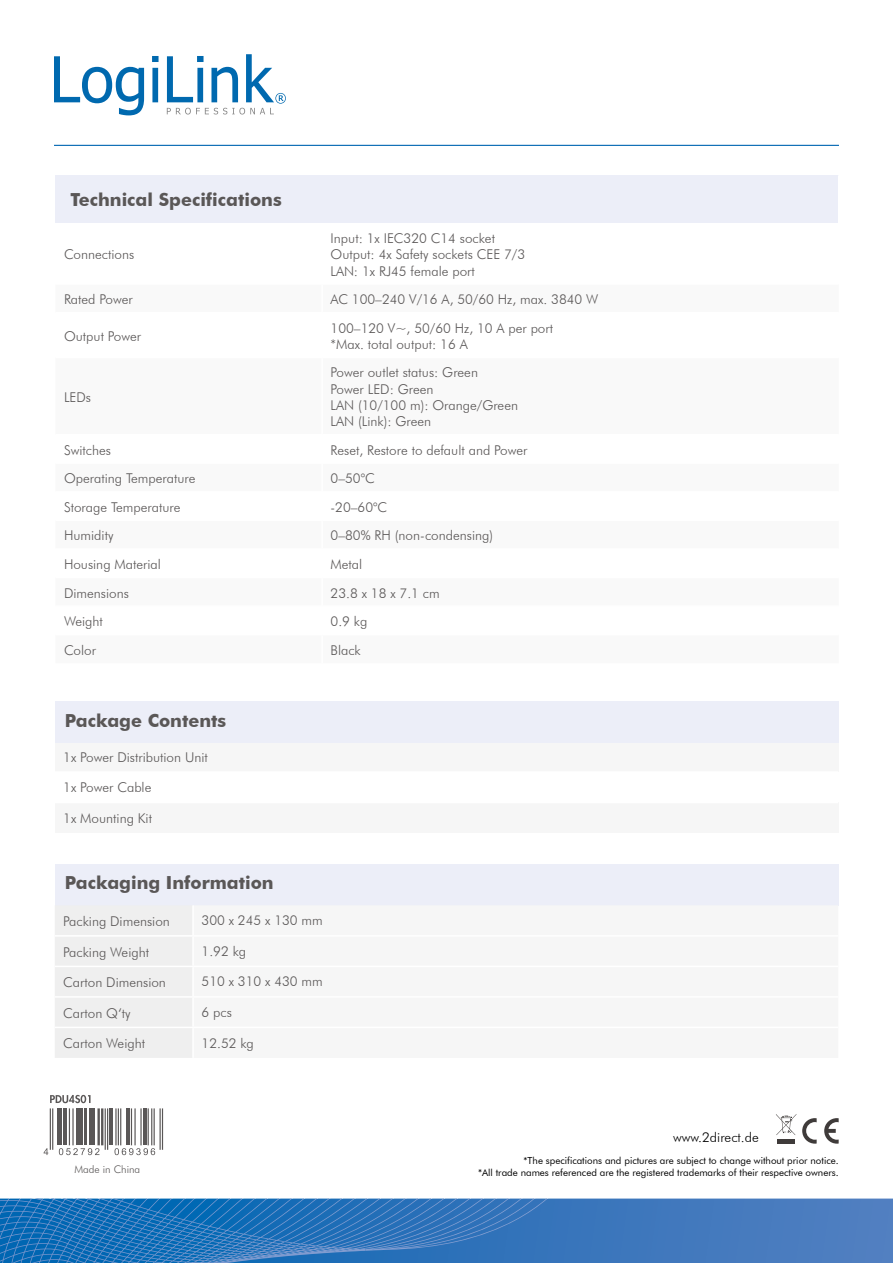
<style>
.page{position:relative;width:893px;height:1263px;background:#fff}
.page>*{position:absolute;margin:0;border:0;box-sizing:border-box;transform-origin:0 0}
.t1{font:700 18px "Futura BT";color:#5a5757}
.t2{font:300 13.5px/16.2px "Futura BT";color:#5a5757}
.t3{font:300 13.5px "Futura BT";color:#000}
.t4{font:300 10.5px "Futura BT";color:#5a5757}
.t5{font:9.75px "Futura BT";color:#000}
.s1{font-weight:400}
</style>
<div class="page">
<svg style="left:0;top:1198px;width:893px;height:65px;background:#3978bc"></svg>
<svg style="left:99px;top:1108px;width:65px;height:48px"></svg>
<svg style="left:207px;top:1198px;width:341px;height:43px;background:#2f75bb"></svg>
<svg style="left:0;top:1220px;width:171px;height:22px;background:#1c71b8"></svg>
<hr style="left:54px;top:145px;width:785px;height:1px;background:#0066b2">
<svg style="left:54px;top:56px;width:90px;height:59px"></svg>
<svg style="left:152px;top:56px;width:7px;height:46px"></svg>
<svg style="left:167px;top:54px;width:119px;height:60px"></svg>
<svg style="left:802px;top:1118px;width:15px;height:26px"></svg>
<svg style="left:824px;top:1118px;width:15px;height:26px"></svg>
<svg style="left:776px;top:1114px;width:20px;height:21px"></svg>
<div style="left:778px;top:1139px;width:17px;height:5px;background:#3f3b3a"></div>
<div style="left:55px;top:175px;width:784px;height:48px;background:#eceef8"></div>
<hr style="left:838px;top:175px;width:1px;height:48px;background:#fff">
<div style="left:55px;top:864px;width:783px;height:41px;background:#eceef8"></div>
<div style="left:55px;top:905px;width:137px;height:153px;background:#efefef"></div>
<svg style="left:194px;top:905px;width:644px;height:1px"></svg>
<hr style="left:55px;top:935px;width:138px;height:2px;background:#fff">
<hr style="left:55px;top:996px;width:138px;height:2px;background:#fff">
<hr style="left:55px;top:966px;width:138px;height:1px;background:#fff">
<hr style="left:55px;top:1027px;width:138px;height:1px;background:#fff">
<div style="left:55px;top:741px;width:783px;height:31px;background:#f6f6f6"></div>
<div style="left:55px;top:802px;width:783px;height:31px;background:#f6f6f6"></div>
<hr style="left:55px;top:771px;width:783px;height:2px;background:#fff">
<hr style="left:55px;top:802px;width:783px;height:1px;background:#fff">
<div style="left:55px;top:701px;width:783px;height:42px;background:#eceef8"></div>
<hr style="left:101px;top:1108px;width:2px;height:37px;background:#5a5757">
<hr style="left:97px;top:1108px;width:3px;height:37px;background:#5a5757">
<hr style="left:107px;top:1108px;width:1px;height:42px;background:#5a5757">
<hr style="left:105px;top:1108px;width:1px;height:42px;background:#5a5757">
<hr style="left:109px;top:1108px;width:4px;height:37px;background:#5a5757">
<hr style="left:120px;top:1108px;width:1px;height:37px;background:#5a5757">
<hr style="left:118px;top:1108px;width:1px;height:37px;background:#5a5757">
<hr style="left:115px;top:1108px;width:2px;height:37px;background:#5a5757">
<hr style="left:126px;top:1108px;width:4px;height:37px;background:#5a5757">
<hr style="left:140px;top:1108px;width:2px;height:37px;background:#5a5757">
<hr style="left:134px;top:1108px;width:2px;height:37px;background:#5a5757">
<hr style="left:131px;top:1108px;width:1px;height:37px;background:#5a5757">
<hr style="left:143px;top:1108px;width:3px;height:37px;background:#5a5757">
<hr style="left:162px;top:1108px;width:1px;height:42px;background:#5a5757">
<hr style="left:160px;top:1108px;width:1px;height:42px;background:#5a5757">
<hr style="left:154px;top:1108px;width:1px;height:37px;background:#5a5757">
<hr style="left:151px;top:1108px;width:1px;height:37px;background:#5a5757">
<hr style="left:148px;top:1108px;width:1px;height:37px;background:#5a5757">
<svg style="left:43px;top:1095px;width:56px;height:61px"></svg>
<svg style="left:115px;top:1148px;width:40px;height:7px"></svg>
<h1 class="t1" style="left:70px;top:188px;width:213px">Technical Specifications</h1>
<p class="t2" style="left:64px;top:246px;width:72px">Connections</p>
<p class="t2" style="left:331px;top:230px;width:196px">Input: 1x IEC320 C14 socket<br>Output: 4x Safety sockets CEE 7/3<br>LAN: 1x RJ45 female port</p>
<p class="t2" style="left:64px;top:291px;width:70px">Rated Power</p>
<p class="t2" style="left:331px;top:291px;width:269px">AC 100–240 V/16 A, 50/60 Hz, max. 3840 W</p>
<p class="t2" style="left:64px;top:328px;width:79px">Output Power</p>
<p class="t2" style="left:331px;top:320px;width:224px">100–120 V~, 50/60 Hz, 10 A per port *Max. total output: 16 A</p>
<p class="t2" style="left:64px;top:389px;width:29px">LEDs</p>
<p class="t2" style="left:331px;top:364px;width:189px">Power outlet status: Green<br>Power LED: Green<br>LAN (10/100 m): Orange/Green<br>LAN (Link): Green</p>
<p class="t2" style="left:64px;top:442px;width:48px">Switches</p>
<p class="t2" style="left:331px;top:442px;width:198px">Reset, Restore to default and Power</p>
<p class="t2" style="left:64px;top:470px;width:133px">Operating Temperature</p>
<p class="t2" style="left:331px;top:470px;width:46px">0–50<span class="s1">°</span>C</p>
<p class="t2" style="left:64px;top:499px;width:118px">Storage Temperature</p>
<p class="t2" style="left:331px;top:499px;width:58px">-20–60<span class="s1">°</span>C</p>
<p class="t2" style="left:64px;top:527px;width:51px">Humidity</p>
<p class="t2" style="left:331px;top:527px;width:164px">0–80% RH (non-condensing)</p>
<p class="t2" style="left:64px;top:556px;width:98px">Housing Material</p>
<p class="t2" style="left:331px;top:556px;width:33px">Metal</p>
<p class="t2" style="left:64px;top:585px;width:66px">Dimensions</p>
<p class="t2" style="left:331px;top:585px;width:111px">23.8 x 18 x 7.1 cm</p>
<p class="t2" style="left:64px;top:613px;width:40px">Weight</p>
<p class="t2" style="left:331px;top:613px;width:38px">0.9 kg</p>
<p class="t2" style="left:64px;top:642px;width:34px">Color</p>
<p class="t2" style="left:331px;top:642px;width:32px">Black</p>
<h1 class="t1" style="left:65px;top:710px;width:163px">Package Contents</h1>
<p class="t2" style="left:63px;top:749px;width:146px">1x Power Distribution Unit</p>
<p class="t2" style="left:63px;top:779px;width:90px">1x Power Cable</p>
<p class="t2" style="left:63px;top:810px;width:90px">1x Mounting Kit</p>
<h1 class="t1" style="left:65px;top:872px;width:210px">Packaging Information</h1>
<p class="t2" style="left:63px;top:913px;width:108px">Packing Dimension</p>
<p class="t2" style="left:202px;top:912px;width:123px">300 x 245 x 130 mm</p>
<p class="t2" style="left:63px;top:944px;width:87px">Packing Weight</p>
<p class="t2" style="left:202px;top:943px;width:46px">1.92 kg</p>
<p class="t2" style="left:63px;top:974px;width:104px">Carton Dimension</p>
<p class="t2" style="left:202px;top:973px;width:123px">510 x 310 x 430 mm</p>
<p class="t2" style="left:63px;top:1005px;width:69px">Carton Q‘ty</p>
<p class="t2" style="left:202px;top:1004px;width:32px">6 pcs</p>
<p class="t2" style="left:63px;top:1035px;width:83px">Carton Weight</p>
<p class="t2" style="left:202px;top:1034px;width:54px">12.52 kg</p>
<p class="t3" style="left:673px;top:1129px;width:87px">www.2direct.de</p>
<p class="t5" style="left:524px;top:1154px;width:317px">*The specifications and pictures are subject to change without prior notice.</p>
<p class="t4" style="left:74px;top:1163px;width:67px">Made in China</p>
<p class="t5" style="left:478px;top:1166px;width:362px">*All trade names referenced are the registered trademarks of their respective owners.</p>
</div>
